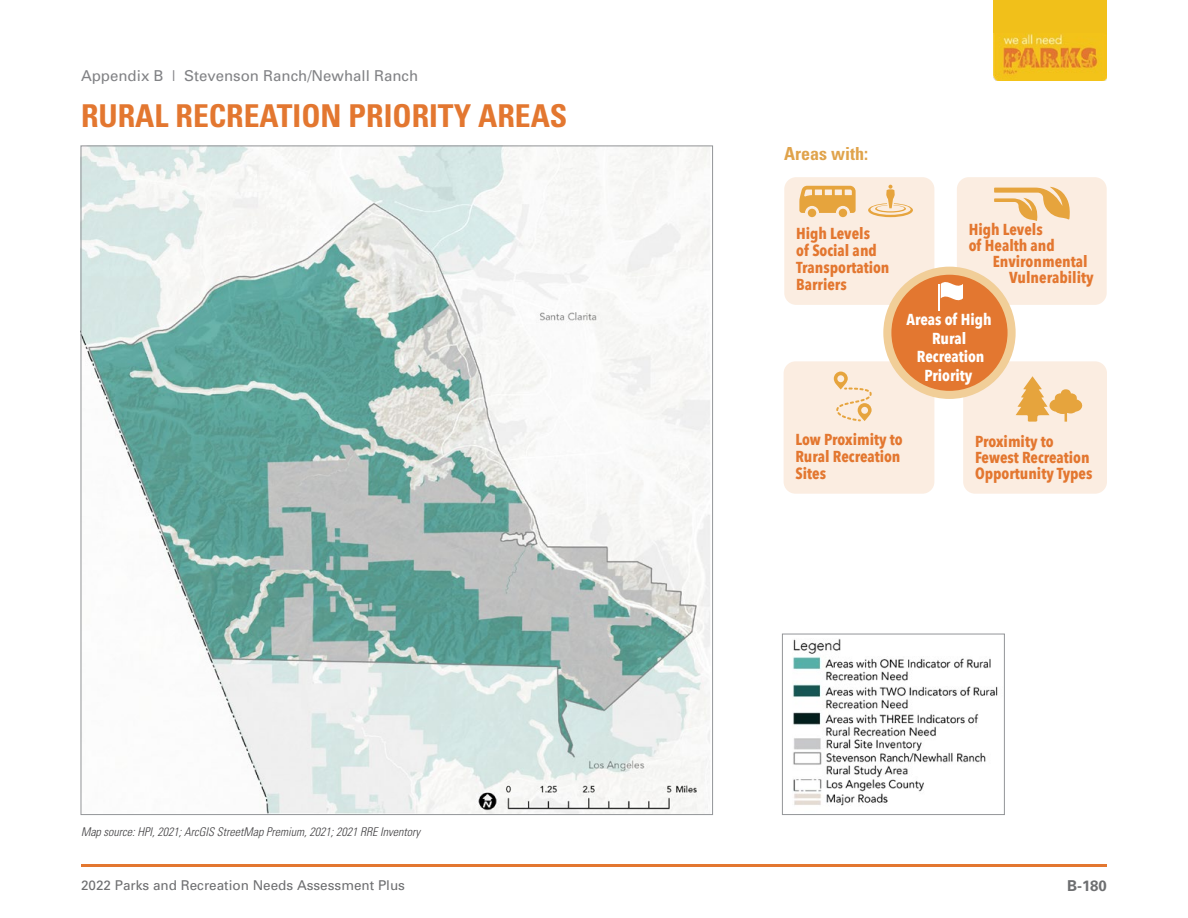
<style>
.page{position:relative;width:1188px;height:918px;background:#fff}
.page>*{position:absolute;margin:0;border:0;box-sizing:border-box;transform-origin:0 0}
.t1{font:700 condensed 31.5px "Univers";color:#e37730}
.t2{font:700 condensed 18px "Univers";color:#e0a34b}
.t3{font:700 15.9px/17.2px "Avenir Next Condensed";color:#e37730}
.t4{font:700 15.9px/18.5px "Avenir Next Condensed";color:#fff;text-align:center}
.t5{font:15px "Univers";color:#818285}
.t6{font:700 15px "Univers";color:#6e6f71}
.t7{font:13.5px "Univers";color:#6e6f71}
.t8{font:italic 300 condensed 12px "Univers";color:#414042}
</style>
<div class="page">
<img style="left:994px;top:33px;width:113px;height:48px">
<div style="left:994px;top:0;width:113px;height:33px;background:#f1c01a"></div>
<hr style="left:81px;top:864px;width:1026px;height:3px;background:#e37730">
<img style="left:83px;top:148px;width:627px;height:665px">
<img style="left:792px;top:639px;width:206px;height:167px">
<div style="left:782px;top:634px;width:223px;height:181px;border:1px solid #939598"></div>
<div style="left:784px;top:177px;width:150px;height:128px;background:#fbede1;border-radius:12px"></div>
<div style="left:839px;top:209px;width:8px;height:8px;background:#e6a43d;border-radius:50%"></div>
<div style="left:808px;top:209px;width:8px;height:8px;background:#e6a43d;border-radius:50%"></div>
<svg style="left:799px;top:186px;width:57px;height:28px"></svg>
<svg style="left:868px;top:185px;width:45px;height:32px"></svg>
<div style="left:957px;top:177px;width:150px;height:128px;background:#fbede1;border-radius:12px"></div>
<svg style="left:994px;top:187px;width:76px;height:34px"></svg>
<div style="left:784px;top:361px;width:150px;height:133px;background:#fbede1;border-radius:12px"></div>
<svg style="left:834px;top:372px;width:38px;height:49px"></svg>
<div style="left:963px;top:361px;width:144px;height:133px;background:#fbede1;border-radius:12px"></div>
<svg style="left:1016px;top:376px;width:67px;height:46px"></svg>
<div style="left:883px;top:267px;width:133px;height:132px;background:#f1ce98;border-radius:50%"></div>
<div style="left:891px;top:275px;width:117px;height:116px;background:#e37730;border-radius:50%"></div>
<hr style="left:938px;top:284px;width:2px;height:27px;background:#fff">
<svg style="left:941px;top:282px;width:22px;height:19px"></svg>
<p class="t5" style="left:81px;top:66px;width:339px">Appendix B | Stevenson Ranch/Newhall Ranch</p>
<h1 class="t1" style="left:81px;top:97px;width:488px">RURAL RECREATION PRIORITY AREAS</h1>
<p class="t8" style="left:81px;top:825px;width:341px">Map source: HPI, 2021; ArcGIS StreetMap Premium, 2021; 2021 RRE Inventory</p>
<p class="t7" style="left:81px;top:877px;width:326px">2022 Parks and Recreation Needs Assessment Plus</p>
<p class="t2" style="left:784px;top:142px;width:85px">Areas with:</p>
<p class="t3" style="left:796px;top:224px;width:95px">High Levels<br>of Social and<br>Transportation<br>Barriers</p>
<p class="t3" style="left:969px;top:221px;width:75px">High Levels</p>
<p class="t3" style="left:969px;top:237px;width:88px">of Health and</p>
<p class="t3" style="left:993px;top:253px;width:96px">Environmental</p>
<p class="t3" style="left:1009px;top:268px;width:86px">Vulnerability</p>
<p class="t4" style="left:906px;top:311px;width:87px">Areas of High<br>Rural<br>Recreation<br>Priority</p>
<p class="t3" style="left:796px;top:430px;width:109px">Low Proximity to<br>Rural Recreation<br>Sites</p>
<p class="t3" style="left:975px;top:434px;width:119px;line-height:15.9px">Proximity to<br>Fewest Recreation<br>Opportunity Types</p>
<p class="t6" style="left:1067px;top:876px;width:41px">B-180</p>
</div>
